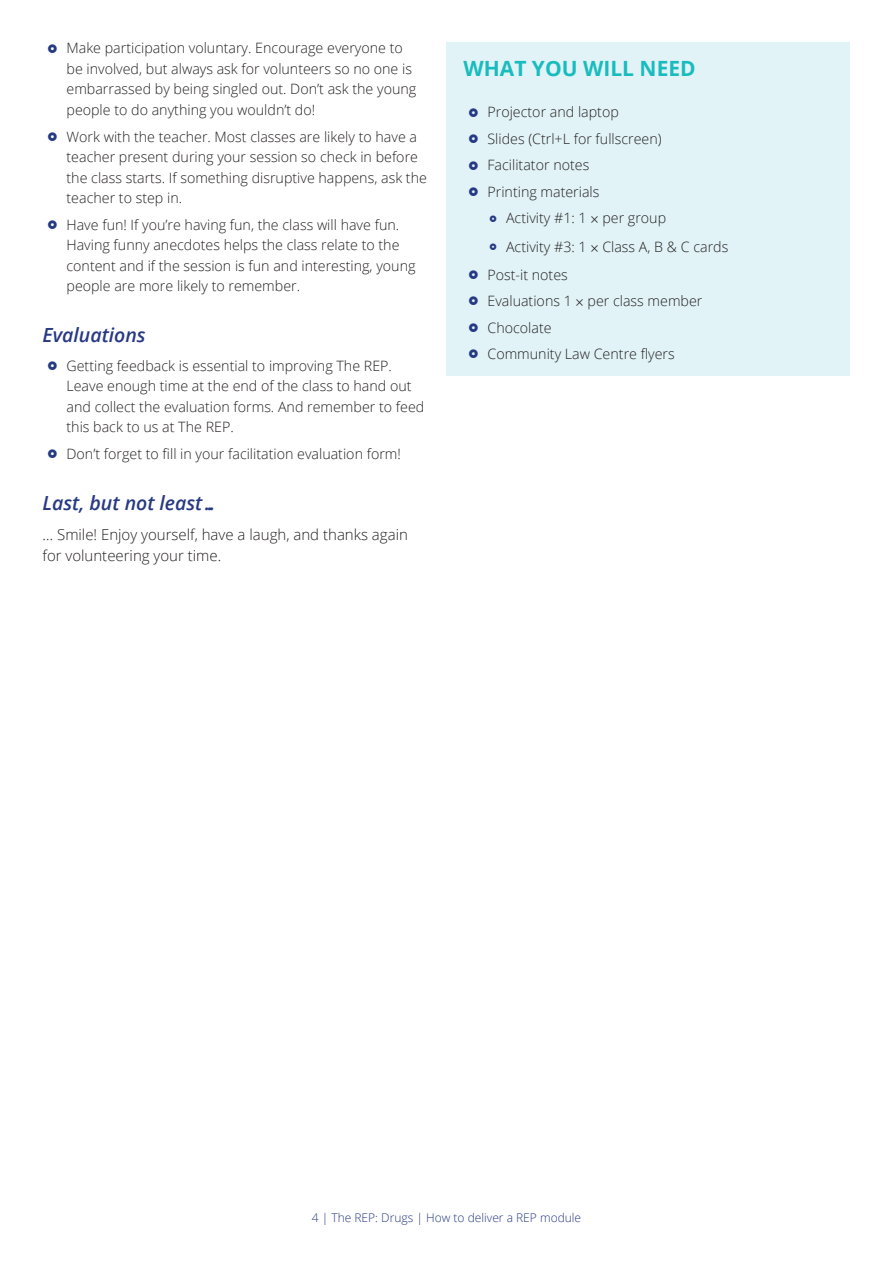
<style>
.page{position:relative;width:893px;height:1263px;background:#fff}
.page>*{position:absolute;margin:0;border:0;box-sizing:border-box;transform-origin:0 0}
.head_3_category_gap{font:700 21px "Open Sans";color:#19bcbe}
.head_4{font:italic 600 19.5px "Open Sans";color:#273983}
.body{font:300 15px/21.6px "Open Sans";color:#231f20}
.t1{font:300 14.25px/20.5px "Open Sans";color:#231f20}
.t2{font:300 12px "Open Sans";color:#273983}
.s1{font-family:"Minion Pro";font-weight:400}
</style>
<div class="page">
<div style="left:446px;top:43px;width:404px;height:333px;background:#e1f3f7"></div>
<p class="t1" style="left:67px;top:38px;width:351px">Make participation voluntary. Encourage everyone to be involved, but always ask for volunteers so no one is embarrassed by being singled out. Don’t ask the young people to do anything you wouldn’t do!</p>
<p class="t1" style="left:67px;top:126px;width:362px">Work with the teacher. Most classes are likely to have a teacher present during your session so check in before the class starts. If something disruptive happens, ask the teacher to step in.</p>
<p class="t1" style="left:67px;top:214px;width:351px">Have fun! If you’re having fun, the class will have fun.<br>Having funny anecdotes helps the class relate to the content and if the session is fun and interesting, young people are more likely to remember.</p>
<p class="head_4" style="left:43px;top:321px;width:105px">Evaluations</p>
<p class="t1" style="left:67px;top:355px;width:359px">Getting feedback is essential to improving The REP.<br>Leave enough time at the end of the class to hand out and collect the evaluation forms. And remember to feed this back to us at The REP.</p>
<p class="t1" style="left:67px;top:443px;width:336px">Don’t forget to fill in your facilitation evaluation form!</p>
<p class="head_4" style="left:43px;top:489px;width:177px">Last, but not least…</p>
<p class="body" style="left:43px;top:523px;width:367px">… Smile! Enjoy yourself, have a laugh, and thanks again for volunteering your time.</p>
<p class="head_3_category_gap" style="left:463px;top:53px;width:234px">WHAT YOU WILL NEED</p>
<p class="t1" style="left:487px;top:102px;width:133px">Projector and laptop</p>
<p class="t1" style="left:487px;top:128px;width:176px">Slides (Ctrl+L for fullscreen)</p>
<p class="t1" style="left:487px;top:155px;width:103px">Facilitator notes</p>
<p class="t1" style="left:487px;top:181px;width:113px">Printing materials</p>
<p class="t1" style="left:506px;top:208px;width:162px">Activity #1: 1 <span class="s1">×</span> per group</p>
<p class="t1" style="left:506px;top:236px;width:224px">Activity #3: 1 <span class="s1">×</span> Class A, B &amp; C cards</p>
<p class="t1" style="left:487px;top:264px;width:82px">Post-it notes</p>
<p class="t1" style="left:487px;top:290px;width:216px">Evaluations 1 <span class="s1">×</span> per class member</p>
<p class="t1" style="left:487px;top:317px;width:66px">Chocolate</p>
<p class="t1" style="left:487px;top:343px;width:189px">Community Law Centre flyers</p>
<p class="t2" style="left:312px;top:1210px;width:271px">4 | The REP: Drugs | How to deliver a REP module</p>
</div>
